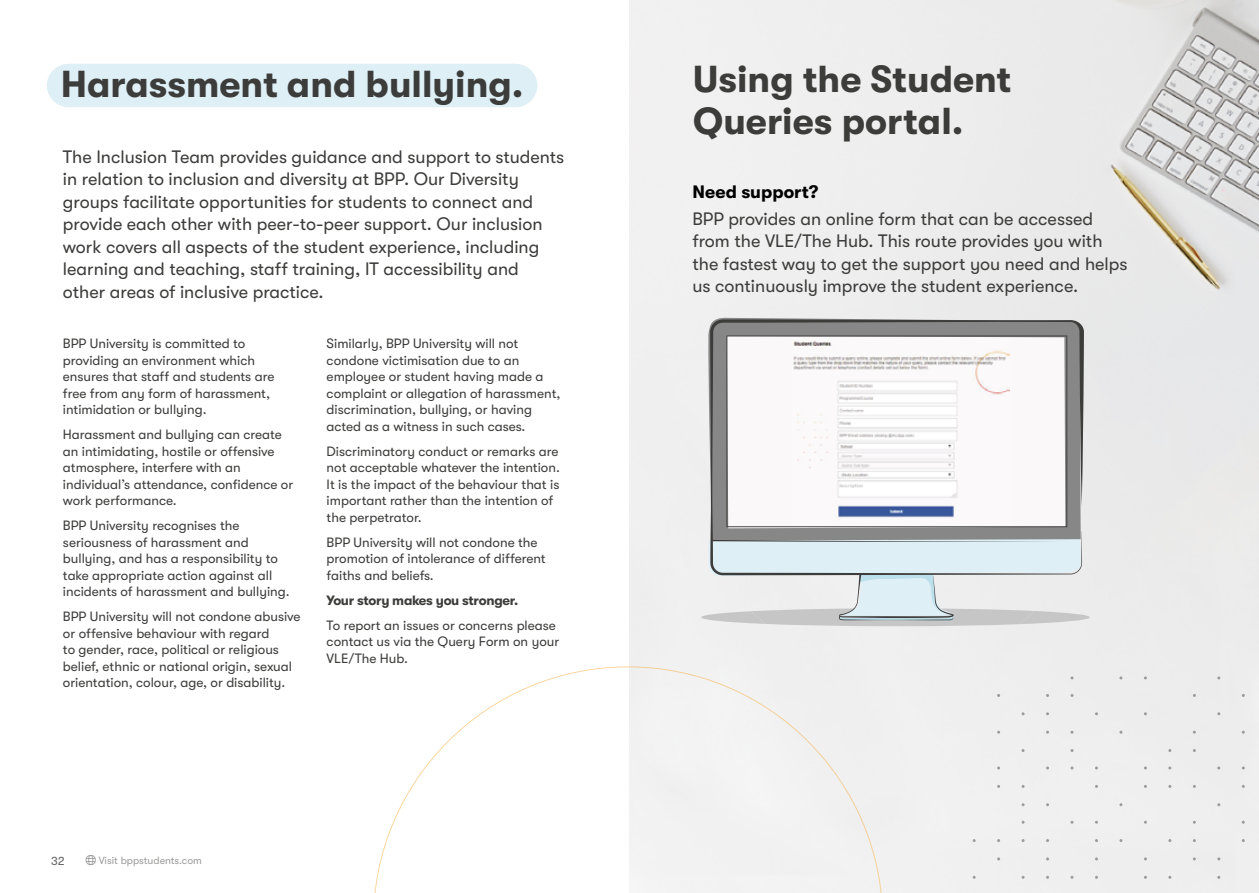
<style>
.page{position:relative;width:1259px;height:893px;background:#fff}
.page>*{position:absolute;margin:0;border:0;box-sizing:border-box;transform-origin:0 0}
.t1{font:700 37.5px/42px "GT Walsheim";color:#3c3c3b}
.t2{font:18px/22.5px "GT Walsheim";color:#3c3c3b}
.t3{font:700 18px "GT Walsheim";color:#000}
.t4{font:13.5px/16.5px "GT Walsheim";color:#3c3c3b}
.t5{font:700 13.5px "GT Walsheim";letter-spacing:-.02em;color:#3c3c3b}
.t6{font:12px "GT Walsheim";color:#646363}
.t7{font:10.5px "GT Walsheim";color:#9d9d9c}
.s1{color:#878787}
</style>
<div class="page">
<div style="left:69px;top:64px;width:446px;height:43px;background:#deeff6"></div>
<div style="left:629px;top:0;width:630px;height:893px;background:#ededed"></div>
<div style="left:972px;top:676px;width:287px;height:203px;background:#efefef"></div>
<svg style="left:374px;top:667px;width:509px;height:226px"></svg>
<svg style="left:710px;top:319px;width:374px;height:218px;background:#828282"></svg>
<svg style="left:726px;top:335px;width:341px;height:192px"></svg>
<svg style="left:701px;top:537px;width:389px;height:89px;background:#d7dfe2"></svg>
<h1 class="t1" style="left:61px;top:63px;width:464px">Harassment and bullying.</h1>
<p class="t2" style="left:63px;top:145px;width:503px">The Inclusion Team provides guidance and support to students in relation to inclusion and diversity at BPP. Our Diversity groups facilitate opportunities for students to connect and provide each other with peer-to-peer support. Our inclusion work covers all aspects of the student experience, including learning and teaching, staff training, IT accessibility and other areas of inclusive practice.</p>
<p class="t4" style="left:63px;top:336px;width:213px">BPP University is committed to providing an environment which ensures that staff and students are free from any form of harassment, intimidation or bullying.</p>
<p class="t4" style="left:63px;top:427px;width:232px">Harassment and bullying can create an intimidating, hostile or offensive atmosphere, interfere with an individual’s attendance, confidence or work performance.</p>
<p class="t4" style="left:63px;top:518px;width:228px">BPP University recognises the seriousness of harassment and bullying, and has a responsibility to take appropriate action against all incidents of harassment and bullying.</p>
<p class="t4" style="left:63px;top:609px;width:239px">BPP University will not condone abusive or offensive behaviour with regard<br>to gender, race, political or religious belief, ethnic or national origin, sexual orientation, colour, age, or disability.</p>
<p class="t4" style="left:327px;top:336px;width:235px">Similarly, BPP University will not condone victimisation due to an employee or student having made a complaint or allegation of harassment, discrimination, bullying, or having acted as a witness in such cases.</p>
<p class="t4" style="left:327px;top:443px;width:235px">Discriminatory conduct or remarks are not acceptable whatever the intention.<br>It is the impact of the behaviour that is important rather than the intention of the perpetrator.</p>
<p class="t4" style="left:327px;top:534px;width:220px">BPP University will not condone the promotion of intolerance of different faiths and beliefs.</p>
<p class="t5" style="left:327px;top:593px;width:193px">Your story makes you stronger.</p>
<p class="t4" style="left:327px;top:617px;width:234px">To report an issues or concerns please contact us via the Query Form on your<br>VLE/The Hub.</p>
<p class="t6" style="left:51px;top:854px;width:15px">32</p>
<p class="t7" style="left:86px;top:855px;width:118px"><span class="s1">●□</span> Visit bppstudents.com</p>
<h1 class="t1" style="left:693px;top:59px;width:319px">Using the Student<br>Queries portal.</h1>
<h2 class="t3" style="left:692px;top:182px;width:127px">Need support?</h2>
<h2 class="t2" style="left:692px;top:207px;width:437px">BPP provides an online form that can be accessed from the VLE/The Hub. This route provides you with the fastest way to get the support you need and helps us continuously improve the student experience.</h2>
</div>
